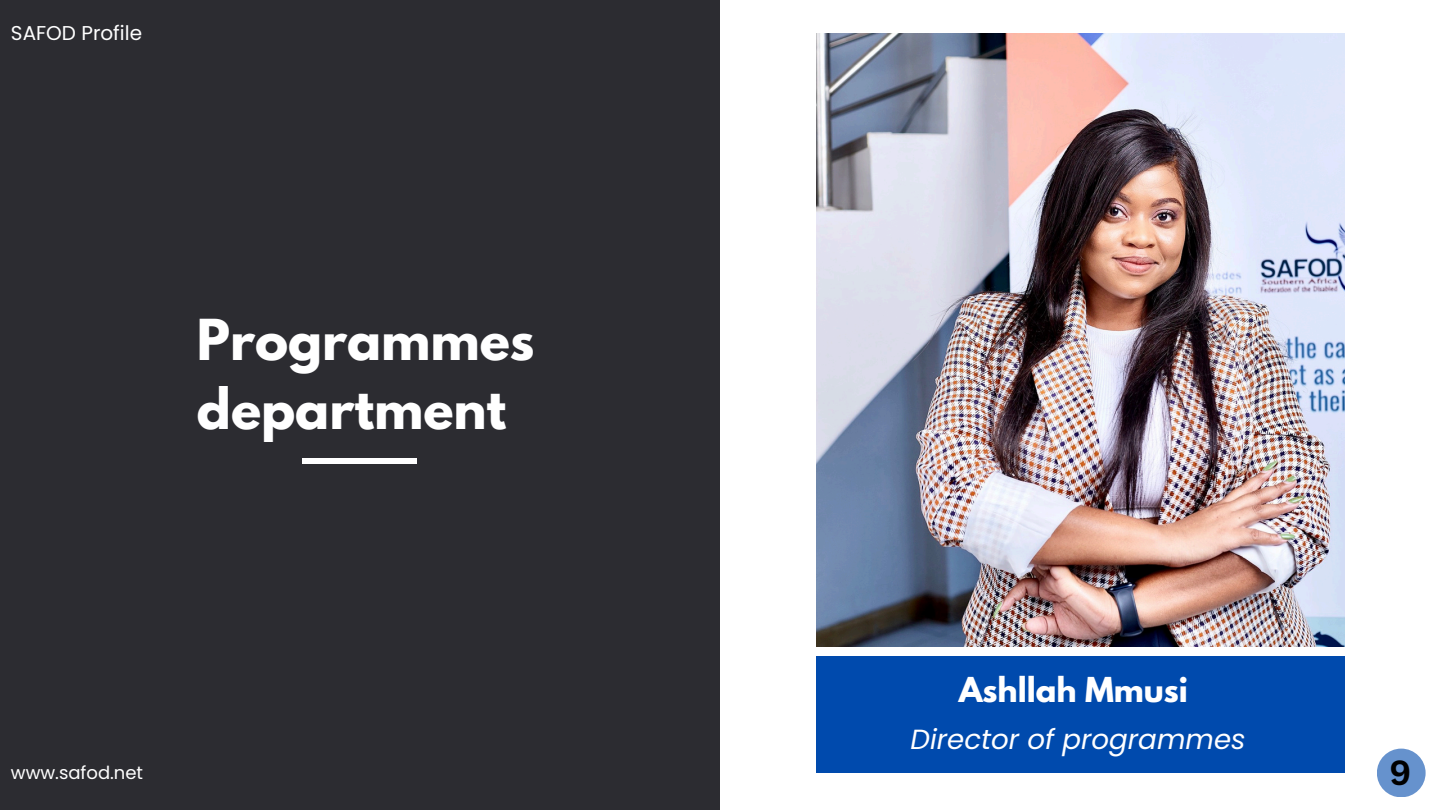
<style>
.page{position:relative;width:1440px;height:810px;background:#fff}
.page>*{position:absolute;margin:0;border:0;box-sizing:border-box;transform-origin:0 0}
.t1{font:700 50px/69px "League Spartan";color:#fff}
.t2{font:700 34px "Canva Sans";color:#000}
.t3{font:700 30.4px "League Spartan";color:#fff}
.t4{font:italic 27.7px "Poppins";color:#fff}
.t5{font:20px "Poppins";color:#fff}
.t6{font:18px "Poppins";color:#fff}
</style>
<div class="page">
<div style="left:0;top:0;width:1440px;height:810px;background:linear-gradient(to bottom,#fffffe,#fcfdfe)"></div>
<div style="left:0;top:0;width:719px;height:810px;background:#2c2c31"></div>
<img style="left:817px;top:33px;width:528px;height:614px">
<div style="left:817px;top:657px;width:528px;height:116px;background:#004aad"></div>
<div style="left:1377px;top:749px;width:49px;height:48px;background:#6692cd;border-radius:50%"></div>
<div style="left:303px;top:458px;width:114px;height:6px;background:#fff"></div>
<p class="t5" style="left:11px;top:19px;width:133px">SAFOD Profile</p>
<h3 class="t1" style="left:197px;top:311px;width:339px">Programmes department</h3>
<h1 class="t3" style="left:959px;top:674px;width:231px">Ashllah Mmusi</h1>
<p class="t4" style="left:911px;top:720px;width:337px">Director of programmes</p>
<p class="t6" style="left:11px;top:760px;width:134px">www.safod.net</p>
<h2 class="t2" style="left:1390px;top:748px;width:23px">9</h2>
</div>
